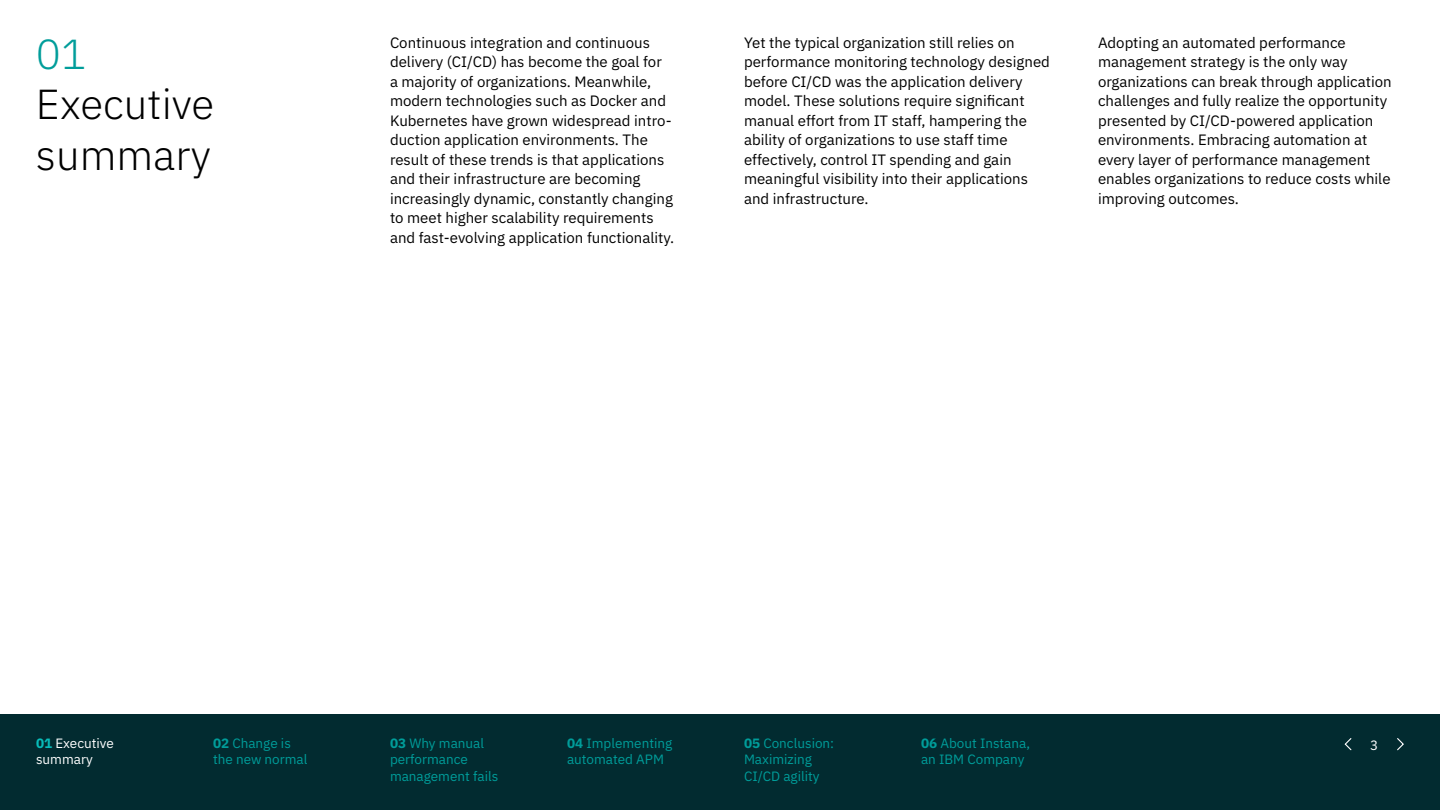
<style>
.page{position:relative;width:1440px;height:810px;background:#fff}
.page>*{position:absolute;margin:0;border:0;box-sizing:border-box;transform-origin:0 0}
.Heading_1_alternate{font:300 42px/50.4px "IBM Plex Sans";color:#000}
.small_section_number{font:300 42px "IBM Plex Sans";color:#009d9a}
.Body_text{font:15px/19.5px "IBM Plex Sans";color:#000}
.nav_text{font:13.5px/16.5px "IBM Plex Sans";color:#009d9a}
.nav_text-2{font:13.5px "IBM Plex Sans";color:#fff}
.s1{font-weight:700;color:#08bdba}
.s2{font-weight:700}
</style>
<div class="page">
<div style="left:0;top:714px;width:1440px;height:96px;background:#022b30"></div>
<svg style="left:1344px;top:738px;width:8px;height:13px"></svg>
<svg style="left:1397px;top:738px;width:7px;height:13px"></svg>
<p class="small_section_number" style="left:36px;top:22px;width:52px">01</p>
<p class="Heading_1_alternate" style="left:36px;top:76px;width:180px">Executive summary</p>
<p class="Body_text" style="left:390px;top:31px;width:286px">Continuous integration and continuous delivery (CI/CD) has become the goal for<br>a majority of organizations. Meanwhile, modern technologies such as Docker and Kubernetes have grown widespread intro&shy;duction application environments. The result of these trends is that applications and their infrastructure are becoming increasingly dynamic, constantly changing to meet higher scalability requirements and fast-evolving application functionality.</p>
<p class="Body_text" style="left:744px;top:31px;width:307px">Yet the typical organization still relies on performance monitoring technology designed before CI/CD was the application delivery model. These solutions require significant manual effort from IT staff, hampering the ability of organizations to use staff time effectively, control IT spending and gain meaningful visibility into their applications and infrastructure.</p>
<p class="Body_text" style="left:1098px;top:31px;width:295px">Adopting an automated performance management strategy is the only way organizations can break through application challenges and fully realize the opportunity presented by CI/CD-powered application environments. Embracing automation at every layer of performance management enables organizations to reduce costs while improving outcomes.</p>
<p class="nav_text-2" style="left:36px;top:733px;width:79px"><span class="s1">01</span> Executive</p>
<p class="nav_text-2" style="left:1370px;top:735px;width:10px">3</p>
<p class="nav_text-2" style="left:36px;top:749px;width:58px">summary</p>
<p class="nav_text" style="left:213px;top:734px;width:96px"><span class="s2">02</span> Change is the new normal</p>
<p class="nav_text" style="left:567px;top:734px;width:107px"><span class="s2">04</span> Implementing automated APM</p>
<p class="nav_text" style="left:744px;top:734px;width:92px"><span class="s2">05</span> Conclusion:<br>Maximizing<br>CI/CD agility</p>
<p class="nav_text" style="left:921px;top:734px;width:111px"><span class="s2">06</span> About Instana, an IBM Company</p>
<p class="nav_text" style="left:390px;top:734px;width:110px"><span class="s2">03</span> Why manual performance management fails</p>
</div>
